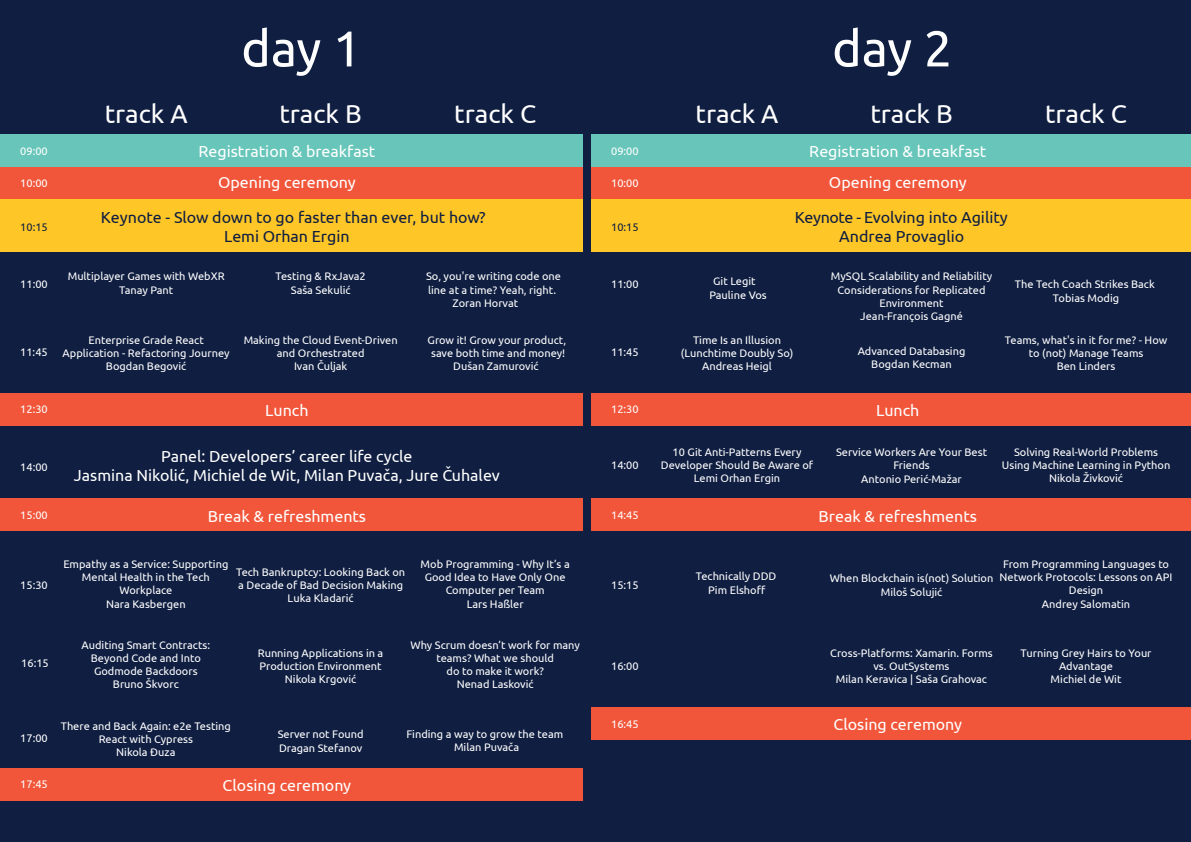
<style>
.page{position:relative;width:1191px;height:842px;background:#0f1e41}
.page>*{position:absolute;margin:0;border:0;box-sizing:border-box;transform-origin:0 0}
.t1{font:50.2px "Ubuntu";letter-spacing:-.005em;color:#fff}
.t2{font:26px "Ubuntu";color:#fff}
.t3{font:16px/19.2px "Ubuntu";color:#fff;text-align:center}
.t4{font:16px/19.2px "Ubuntu";color:#0f1e41}
.t5{font:11px/13.2px "Ubuntu";color:#fff;text-align:center}
.t6{font:11px "Ubuntu";color:#0f1e41}
</style>
<div class="page">
<div style="left:0;top:135px;width:582px;height:32px;background:#67c6b9"></div>
<div style="left:0;top:167px;width:582px;height:32px;background:#f1563a"></div>
<div style="left:0;top:393px;width:582px;height:32px;background:#f1563a"></div>
<div style="left:0;top:499px;width:582px;height:32px;background:#f1563a"></div>
<div style="left:0;top:768px;width:582px;height:32px;background:#f1563a"></div>
<div style="left:0;top:199px;width:582px;height:53px;background:#ffc627"></div>
<div style="left:592px;top:135px;width:599px;height:32px;background:#67c6b9"></div>
<div style="left:592px;top:167px;width:599px;height:32px;background:#f1563a"></div>
<div style="left:592px;top:393px;width:599px;height:32px;background:#f1563a"></div>
<div style="left:592px;top:499px;width:599px;height:32px;background:#f1563a"></div>
<div style="left:592px;top:707px;width:599px;height:33px;background:#f1563a"></div>
<div style="left:592px;top:199px;width:599px;height:53px;background:#ffc627"></div>
<h1 class="t1" style="left:241px;top:18px;width:121px">day 1</h1>
<h1 class="t1" style="left:832px;top:18px;width:121px">day 2</h1>
<h2 class="t2" style="left:105px;top:98px;width:84px">track A</h2>
<h2 class="t2" style="left:279px;top:98px;width:84px">track B</h2>
<h2 class="t2" style="left:454px;top:98px;width:83px">track C</h2>
<h2 class="t2" style="left:695px;top:98px;width:84px">track A</h2>
<h2 class="t2" style="left:870px;top:98px;width:84px">track B</h2>
<h2 class="t2" style="left:1045px;top:98px;width:83px">track C</h2>
<p class="t5" style="left:20px;top:144px;width:29px">09:00</p>
<h3 class="t3" style="left:198px;top:141px;width:178px">Registration &amp; breakfast</h3>
<p class="t5" style="left:20px;top:176px;width:29px">10:00</p>
<h3 class="t3" style="left:218px;top:172px;width:139px">Opening ceremony</h3>
<p class="t5" style="left:611px;top:144px;width:29px">09:00</p>
<h3 class="t3" style="left:809px;top:141px;width:178px">Registration &amp; breakfast</h3>
<p class="t5" style="left:611px;top:176px;width:29px">10:00</p>
<h3 class="t3" style="left:829px;top:172px;width:139px">Opening ceremony</h3>
<p class="t6" style="left:20px;top:220px;width:29px">10:15</p>
<h3 class="t4" style="left:224px;top:207px;width:263px;text-indent:-123px">Keynote - Slow down to go faster than ever, but how?<br>Lemi Orhan Ergin</h3>
<p class="t6" style="left:611px;top:220px;width:29px">10:15</p>
<h3 class="t4" style="left:795px;top:207px;width:214px;text-align:center">Keynote - Evolving into Agility<br>Andrea Provaglio</h3>
<p class="t5" style="left:20px;top:277px;width:29px">11:00</p>
<p class="t5" style="left:68px;top:269px;width:158px">Multiplayer Games with WebXR<br>Tanay Pant</p>
<p class="t5" style="left:275px;top:269px;width:92px">Testing &amp; RxJava2<br>Saša Sekulić</p>
<p class="t5" style="left:426px;top:269px;width:137px">So, you're writing code one</p>
<p class="t5" style="left:428px;top:283px;width:129px">line at a time? Yeah, right.</p>
<p class="t5" style="left:452px;top:296px;width:67px">Zoran Horvat</p>
<p class="t5" style="left:611px;top:277px;width:29px">11:00</p>
<p class="t5" style="left:709px;top:273px;width:59px;line-height:14.7px;text-align:left;text-indent:4px">Git Legit<br>Pauline Vos</p>
<p class="t5" style="left:831px;top:269px;width:163px">MySQL Scalability and Reliability<br>Considerations for Replicated<br>Environment<br>Jean-François Gagné</p>
<p class="t5" style="left:1015px;top:277px;width:141px;line-height:14.3px">The Tech Coach Strikes Back<br>Tobias Modig</p>
<p class="t5" style="left:20px;top:345px;width:29px">11:45</p>
<p class="t5" style="left:63px;top:333px;width:168px">Enterprise Grade React<br>Application - Refactoring Journey<br>Bogdan Begović</p>
<p class="t5" style="left:244px;top:333px;width:155px">Making the Cloud Event-Driven and Orchestrated<br>Ivan Čuljak</p>
<p class="t5" style="left:427px;top:333px;width:140px">Grow it! Grow your product, save both time and money!<br>Dušan Zamurović</p>
<p class="t5" style="left:611px;top:345px;width:29px">11:45</p>
<p class="t5" style="left:681px;top:333px;width:114px">Time Is an Illusion (Lunchtime Doubly So)<br>Andreas Heigl</p>
<p class="t5" style="left:857px;top:344px;width:109px">Advanced Databasing<br>Bogdan Kecman</p>
<p class="t5" style="left:1005px;top:333px;width:164px">Teams, what's in it for me? - How to (not) Manage Teams<br>Ben Linders</p>
<p class="t5" style="left:20px;top:402px;width:29px">12:30</p>
<h3 class="t3" style="left:265px;top:400px;width:45px">Lunch</h3>
<p class="t5" style="left:611px;top:402px;width:29px">12:30</p>
<h3 class="t3" style="left:876px;top:400px;width:45px">Lunch</h3>
<p class="t5" style="left:20px;top:460px;width:29px">14:00</p>
<h3 class="t3" style="left:74px;top:446px;width:427px">Panel: Developers’ career life cycle<br>Jasmina Nikolić, Michiel de Wit, Milan Puvača, Jure Čuhalev</h3>
<p class="t5" style="left:611px;top:458px;width:29px">14:00</p>
<p class="t5" style="left:661px;top:445px;width:154px">10 Git Anti-Patterns Every<br>Developer Should Be Aware of<br>Lemi Orhan Ergin</p>
<p class="t5" style="left:1001px;top:445px;width:170px">Solving Real-World Problems<br>Using Machine Learning in Python<br>Nikola Živković</p>
<p class="t5" style="left:836px;top:445px;width:153px">Service Workers Are Your Best<br>Friends<br>Antonio Perić-Mažar</p>
<p class="t5" style="left:20px;top:508px;width:29px">15:00</p>
<h3 class="t3" style="left:208px;top:506px;width:160px">Break &amp; refreshments</h3>
<p class="t5" style="left:611px;top:508px;width:29px">14:45</p>
<h3 class="t3" style="left:818px;top:506px;width:160px">Break &amp; refreshments</h3>
<p class="t5" style="left:20px;top:578px;width:29px">15:30</p>
<p class="t5" style="left:63px;top:557px;width:166px">Empathy as a Service: Supporting<br>Mental Health in the Tech<br>Workplace<br>Nara Kasbergen</p>
<p class="t5" style="left:236px;top:565px;width:171px">Tech Bankruptcy: Looking Back on a Decade of Bad Decision Making<br>Luka Kladarić</p>
<p class="t5" style="left:420px;top:557px;width:151px">Mob Programming - Why It’s a<br>Good Idea to Have Only One<br>Computer per Team<br>Lars Haßler</p>
<p class="t5" style="left:611px;top:578px;width:29px">15:15</p>
<p class="t5" style="left:696px;top:569px;width:82px;line-height:13.8px">Technically DDD<br>Pim Elshoff</p>
<p class="t5" style="left:999px;top:557px;width:174px">From Programming Languages to<br>Network Protocols: Lessons on API<br>Design<br>Andrey Salomatin</p>
<p class="t5" style="left:829px;top:571px;width:165px">When Blockchain is(not) Solution<br>Miloš Solujić</p>
<p class="t5" style="left:21px;top:656px;width:29px">16:15</p>
<p class="t5" style="left:82px;top:638px;width:130px">Auditing Smart Contracts:<br>Beyond Code and Into<br>Godmode Backdoors<br>Bruno Škvorc</p>
<p class="t5" style="left:410px;top:638px;width:171px">Why Scrum doesn’t work for many teams? What we should<br>do to make it work?<br>Nenad Lasković</p>
<p class="t5" style="left:258px;top:646px;width:127px">Running Applications in a<br>Production Environment<br>Nikola Krgović</p>
<p class="t5" style="left:611px;top:659px;width:29px">16:00</p>
<p class="t5" style="left:830px;top:646px;width:164px">Cross-Platforms: Xamarin. Forms vs. OutSystems<br>Milan Keravica | Saša Grahovac</p>
<p class="t5" style="left:1020px;top:646px;width:132px">Turning Grey Hairs to Your<br>Advantage<br>Michiel de Wit</p>
<p class="t5" style="left:20px;top:731px;width:29px">17:00</p>
<p class="t5" style="left:61px;top:719px;width:172px">There and Back Again: e2e Testing<br>React with Cypress<br>Nikola Đuza</p>
<p class="t5" style="left:278px;top:727px;width:87px;text-align:left">Server not Found<br>Dragan Stefanov</p>
<p class="t5" style="left:406px;top:727px;width:158px;line-height:12.6px">Finding a way to grow the team<br>Milan Puvača</p>
<p class="t5" style="left:611px;top:717px;width:29px">16:45</p>
<h3 class="t3" style="left:833px;top:714px;width:130px">Closing ceremony</h3>
<p class="t5" style="left:20px;top:777px;width:29px">17:45</p>
<h3 class="t3" style="left:223px;top:775px;width:130px">Closing ceremony</h3>
</div>
